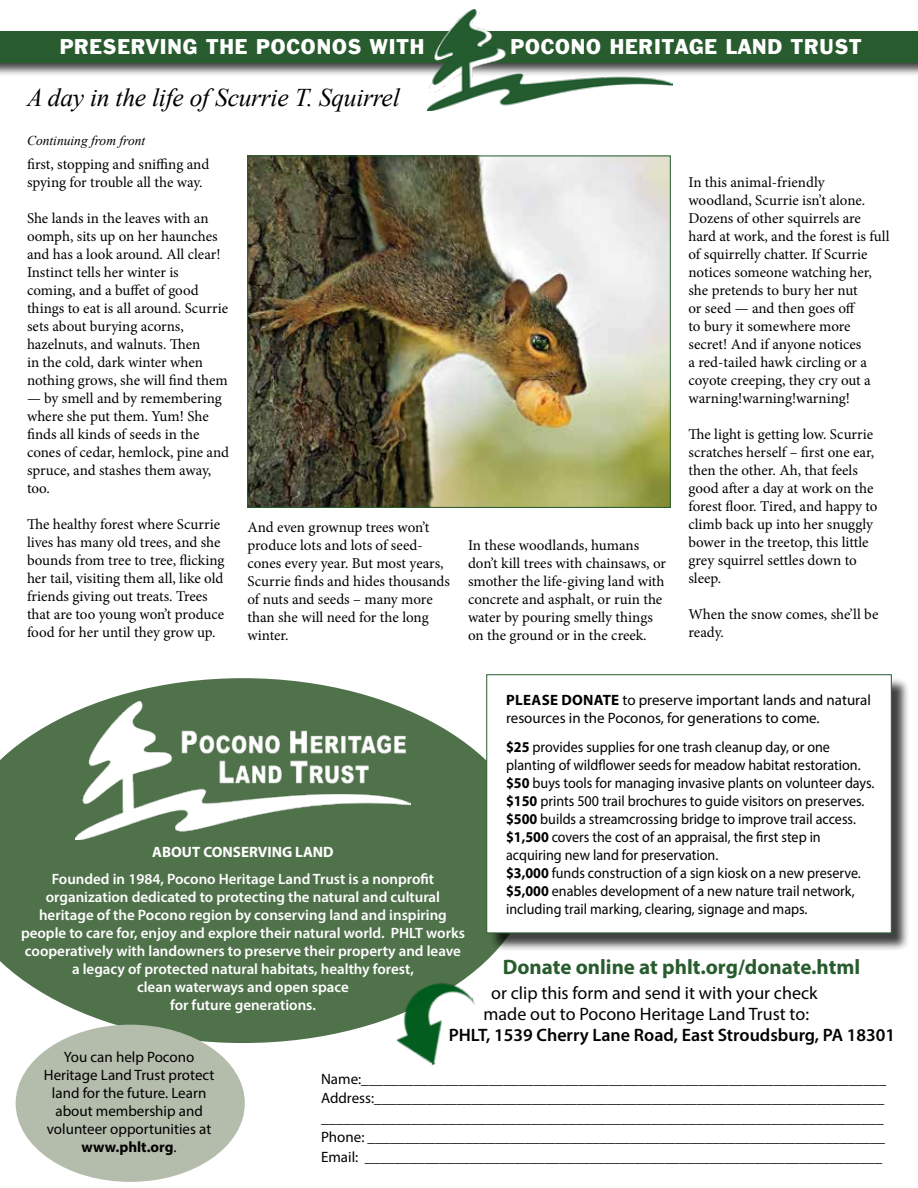
<style>
.page{position:relative;width:918px;height:1188px;background:#fff}
.page>*{position:absolute;margin:0;border:0;box-sizing:border-box;transform-origin:0 0}
.t1{font:italic 25.5px "Times New Roman";letter-spacing:-.01em;color:#000}
.t2{font:700 21px "Myriad Pro";color:#285c2e}
.t3{font:19.5px "Franklin Gothic";letter-spacing:.05em;color:#fff}
.t4{font:18px/21px "Myriad Pro";color:#000;text-align:center}
.t5{font:600 18px "Myriad Pro";color:#000}
.t6{font:15px/18px "Minion Pro";letter-spacing:-.005em;color:#000}
.t7{font:15px/18px "Myriad Pro";color:#000}
.t8{font:15px/18px "Myriad Pro";color:#000;scale:.94 1}
.t9{font:600 15px/18px "Myriad Pro";color:#fff;text-align:center}
.t10{font:700 15px "Myriad Pro";color:#fff}
.t11{font:italic 13.5px "Times New Roman";color:#000}
.s1{font-weight:700}
</style>
<div class="page">
<svg style="left:0;top:678px;width:495px;height:365px;fill:#50724b"></svg>
<div style="left:16px;top:1025px;width:229px;height:157px;background:#b4bdac;border-radius:50%"></div>
<div style="left:0;top:29px;width:918px;height:48px;background:#000;opacity:.75"></div>
<div style="left:0;top:31px;width:918px;height:32px;background:#285c2e"></div>
<img style="left:427px;top:9px;width:245px;height:102px">
<img style="left:76px;top:701px;width:334px;height:139px">
<div style="left:489px;top:677px;width:421px;height:275px;background:#000;opacity:.75"></div>
<div style="left:487px;top:675px;width:405px;height:258px;background:#fff"></div>
<img style="left:382px;top:972px;width:109px;height:93px">
<img style="left:250px;top:158px;width:418px;height:348px">
<div style="left:248px;top:156px;width:422px;height:352px;border:1px solid #285c2e"></div>
<h3 class="t3" style="left:60px;top:34px;width:366px">PRESERVING THE POCONOS WITH</h3>
<h3 class="t3" style="left:510px;top:34px;width:353px">POCONO HERITAGE LAND TRUST</h3>
<h1 class="t1" style="left:27px;top:80px;width:374px">A day in the life of Scurrie T. Squirrel</h1>
<p class="t11" style="left:27px;top:131px;width:120px">Continuing from front</p>
<p class="t6" style="left:27px;top:155px;width:184px">first, stopping and sniffing and spying for trouble all the way.</p>
<p class="t6" style="left:27px;top:209px;width:203px">She lands in the leaves with an oomph, sits up on her haunches and has a look around. All clear!<br>Instinct tells her winter is coming, and a buffet of good things to eat is all around. Scurrie sets about burying acorns, hazelnuts, and walnuts. Then<br>in the cold, dark winter when nothing grows, she will find them</p>
<p class="t6" style="left:27px;top:389px;width:204px">— by smell and by remembering where she put them. Yum! She finds all kinds of seeds in the cones of cedar, hemlock, pine and spruce, and stashes them away, too.</p>
<p class="t6" style="left:27px;top:515px;width:199px">The healthy forest where Scurrie lives has many old trees, and she bounds from tree to tree, flicking her tail, visiting them all, like old friends giving out treats. Trees that are too young won’t produce food for her until they grow up.</p>
<p class="t6" style="left:248px;top:518px;width:204px">And even grownup trees won’t produce lots and lots of seed&shy;cones every year. But most years,<br>Scurrie finds and hides thousands of nuts and seeds – many more than she will need for the long winter.</p>
<p class="t6" style="left:468px;top:536px;width:200px">In these woodlands, humans don’t kill trees with chainsaws, or smother the life-giving land with concrete and asphalt, or ruin the water by pouring smelly things on the ground or in the creek.</p>
<p class="t6" style="left:688px;top:173px;width:203px">In this animal-friendly woodland, Scurrie isn’t alone.<br>Dozens of other squirrels are hard at work, and the forest is full of squirrelly chatter. If Scurrie notices someone watching her, she pretends to bury her nut<br>or seed — and then goes off<br>to bury it somewhere more secret! And if anyone notices<br>a red-tailed hawk circling or a coyote creeping, they cry out a warning!warning!warning!</p>
<p class="t6" style="left:688px;top:425px;width:191px">The light is getting low. Scurrie scratches herself – first one ear, then the other. Ah, that feels good after a day at work on the forest floor. Tired, and happy to climb back up into her snuggly bower in the treetop, this little grey squirrel settles down to sleep.</p>
<p class="t6" style="left:688px;top:605px;width:191px">When the snow comes, she’ll be ready.</p>
<p class="t7" style="left:506px;top:691px;width:366px"><span class="s1">PLEASE DONATE</span> to preserve important lands and natural resources in the Poconos, for generations to come.</p>
<p class="t8" style="left:506px;top:738px;width:393px"><span class="s1">$25</span> provides supplies for one trash cleanup day, or one planting of wildflower seeds for meadow habitat restoration. <span class="s1">$50</span> buys tools for managing invasive plants on volunteer days. <span class="s1">$150</span> prints 500 trail brochures to guide visitors on preserves. <span class="s1">$500</span> builds a streamcrossing bridge to improve trail access. <span class="s1">$1,500</span> covers the cost of an appraisal, the first step in acquiring new land for preservation.<br><span class="s1">$3,000</span> funds construction of a sign kiosk on a new preserve. <span class="s1">$5,000</span> enables development of a new nature trail network, including trail marking, clearing, signage and maps.</p>
<p class="t10" style="left:152px;top:843px;width:183px">ABOUT CONSERVING LAND</p>
<p class="t9" style="left:21px;top:870px;width:445px">Founded in 1984, Pocono Heritage Land Trust is a nonprofit organization dedicated to protecting the natural and cultural heritage of the Pocono region by conserving land and inspiring people to care for, enjoy and explore their natural world. PHLT works cooperatively with landowners to preserve their property and leave a legacy of protected natural habitats, healthy forest,<br>clean waterways and open space<br>for future generations.</p>
<h2 class="t2" style="left:503px;top:953px;width:359px">Donate online at phlt.org/donate.html</h2>
<p class="t4" style="left:484px;top:982px;width:335px">or clip this form and send it with your check made out to Pocono Heritage Land Trust to:</p>
<p class="t5" style="left:449px;top:1023px;width:448px">PHLT, 1539 Cherry Lane Road, East Stroudsburg, PA 18301</p>
<p class="t7" style="left:321px;top:1069px;width:567px;line-height:19.5px">Name:______________________________________________________________________ Address:____________________________________________________________________ ___________________________________________________________________________ Phone: _____________________________________________________________________ Email: _____________________________________________________________________</p>
<p class="t7" style="left:44px;top:1048px;width:172px;text-align:center">You can help Pocono<br>Heritage Land Trust protect land for the future. Learn about membership and volunteer opportunities at <span class="s1">www.phlt.org</span>.</p>
</div>
